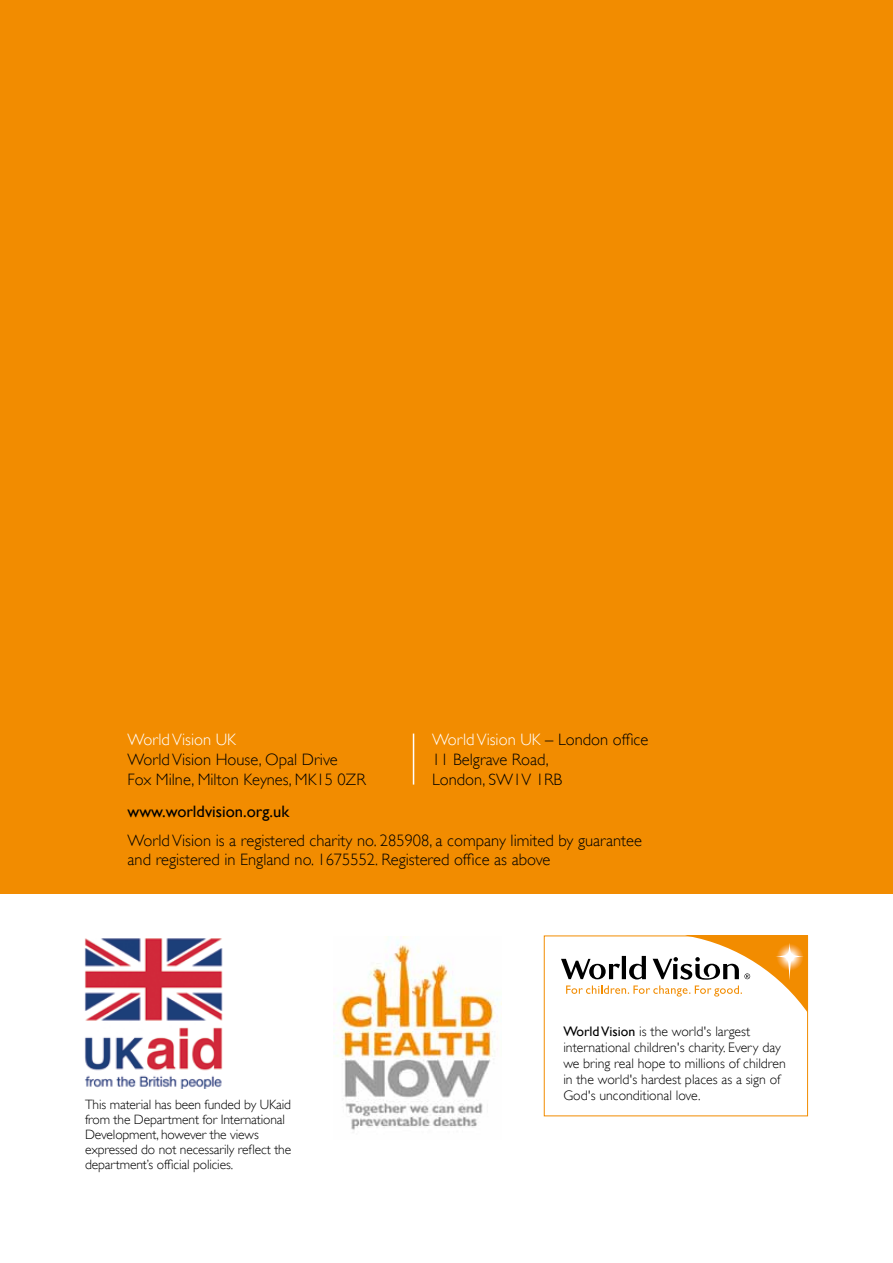
<style>
.page{position:relative;width:893px;height:1263px;background:#fff}
.page>*{position:absolute;margin:0;border:0;box-sizing:border-box;transform-origin:0 0}
.t1{font:300 16.5px/19.8px "Gill Sans";color:#000}
.t2{font:16.5px "Gill Sans";color:#000}
.t3{font:300 16.5px "Gill Sans";color:#fff}
.t4{font:300 13.8px/16px "Gill Sans";color:#000}
.t5{font:300 13.5px/15px "Gill Sans";letter-spacing:-.01em;color:#000}
.s1{color:#fff}
.s2{font-weight:400}
</style>
<div class="page">
<div style="left:0;top:0;width:893px;height:893px;background:#f28c00"></div>
<hr style="left:413px;top:733px;width:1px;height:51px;background:#fff">
<img style="left:84px;top:938px;width:139px;height:151px">
<svg style="left:561px;top:937px;width:245px;height:73px"></svg>
<div style="left:544px;top:935px;width:264px;height:181px;border:1px solid #f28c00"></div>
<img style="left:334px;top:936px;width:164px;height:194px">
<p class="t3" style="left:128px;top:730px;width:110px">World Vision UK</p>
<p class="t1" style="left:128px;top:749px;width:240px">World Vision House, Opal Drive<br>Fox Milne, Milton Keynes, MK15 0ZR</p>
<p class="t1" style="left:432px;top:729px;width:218px"><span class="s1">World Vision UK</span> – London office<br>11 Belgrave Road,<br>London, SW1V 1RB</p>
<p class="t2" style="left:128px;top:802px;width:163px">www.worldvision.org.uk</p>
<p class="t1" style="left:128px;top:830px;width:516px">World Vision is a registered charity no. 285908, a company limited by guarantee and registered in England no. 1675552. Registered office as above</p>
<p class="t5" style="left:85px;top:1097px;width:208px">This material has been funded by UKaid from the Department for International Development, however the views expressed do not necessarily reflect the department’s official policies.</p>
<p class="t4" style="left:563px;top:1023px;width:224px"><span class="s2">World Vision</span> is the world's largest international children's charity. Every day we bring real hope to millions of children in the world's hardest places as a sign of God's unconditional love.</p>
</div>
